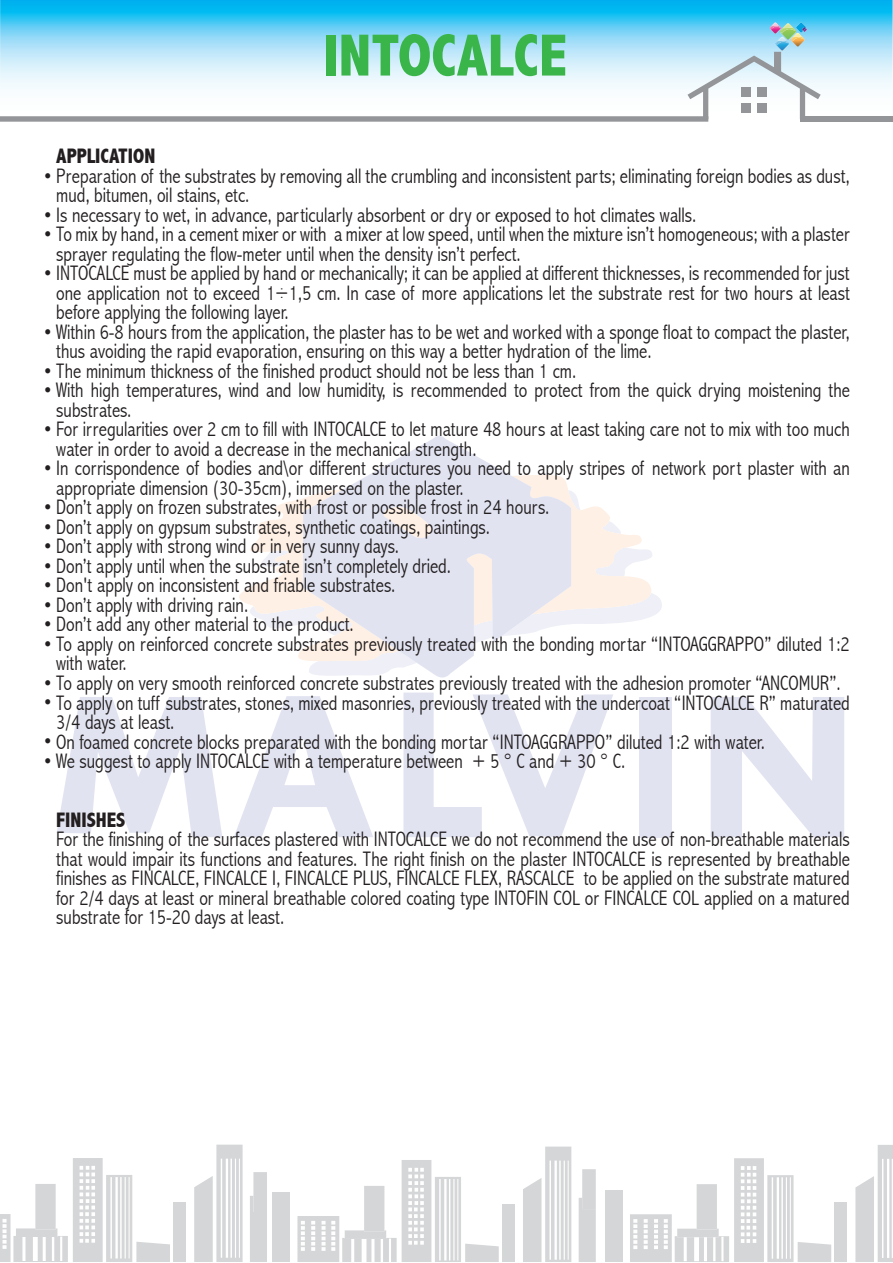
<style>
.page{position:relative;width:893px;height:1263px;background:#fff}
.page>*{position:absolute;margin:0;border:0;box-sizing:border-box;transform-origin:0 0}
.t1{font:800 condensed 60px "Abadi";color:#3ab54a}
.t2{font:300 condensed 21px/19.5px "Abadi";color:#231f20;scale:.96 1}
.t3{font:800 condensed 21px "Abadi";color:#231f20;scale:.96 1}
</style>
<div class="page">
<svg style="left:0;top:0;width:893px;height:89px;background:#32c3f2"></svg>
<div style="left:834px;top:1202px;width:13px;height:60px;background:#d5d6d8"></div>
<svg style="left:855px;top:1145px;width:38px;height:117px"></svg>
<div style="left:605px;top:1190px;width:17px;height:72px;background:#d5d6d8"></div>
<svg style="left:630px;top:1158px;width:201px;height:104px"></svg>
<svg style="left:579px;top:1169px;width:17px;height:93px;background:#d8d9da"></svg>
<div style="left:502px;top:1204px;width:13px;height:58px;background:#d5d6d8"></div>
<svg style="left:523px;top:1146px;width:48px;height:116px"></svg>
<div style="left:272px;top:1192px;width:18px;height:70px;background:#d5d6d8"></div>
<svg style="left:297px;top:1160px;width:202px;height:102px"></svg>
<svg style="left:250px;top:1172px;width:17px;height:90px;background:#d7d8da"></svg>
<div style="left:173px;top:1202px;width:13px;height:60px;background:#d5d6d8"></div>
<svg style="left:194px;top:1144px;width:49px;height:118px"></svg>
<svg style="left:0;top:1158px;width:170px;height:104px"></svg>
<svg style="left:239px;top:491px;width:412px;height:169px"></svg>
<svg style="left:303px;top:436px;width:268px;height:241px;fill:#e1e3f1"></svg>
<div style="left:639px;top:697px;width:32px;height:140px;background:#e1e3f1"></div>
<svg style="left:711px;top:697px;width:133px;height:140px"></svg>
<svg style="left:57px;top:697px;width:165px;height:140px"></svg>
<svg style="left:234px;top:696px;width:139px;height:141px"></svg>
<svg style="left:403px;top:693px;width:210px;height:144px"></svg>
<svg style="left:0;top:23px;width:821px;height:99px"></svg>
<div style="left:800px;top:116px;width:93px;height:6px;background:#939598"></div>
<h1 class="t1" style="left:323px;top:21px;width:245px">INTOCALCE</h1>
<p class="t3" style="left:56px;top:144px;width:105px">APPLICATION</p>
<p class="t2" style="left:56px;top:166px;width:828px;text-indent:-13px">• Preparation of the substrates by removing all the crumbling and inconsistent parts; eliminating foreign bodies as dust, mud, bitumen, oil stains, etc.</p>
<p class="t2" style="left:43px;top:205px;width:682px">• Is necessary to wet, in advance, particularly absorbent or dry or exposed to hot climates walls.</p>
<p class="t2" style="left:56px;top:224px;width:828px;text-indent:-13px">• To mix by hand, in a cement mixer or with a mixer at low speed, until when the mixture isn’t homogeneous; with a plaster sprayer regulating the flow-meter until when the density isn’t perfect.</p>
<p class="t2" style="left:56px;top:263px;width:828px;text-align:justify;text-indent:-13px">• INTOCALCE must be applied by hand or mechanically; it can be applied at different thicknesses, is recommended for just one application not to exceed 1÷1,5 cm. In case of more applications let the substrate rest for two hours at least before applying the following layer.</p>
<p class="t2" style="left:56px;top:322px;width:828px;text-indent:-13px">• Within 6-8 hours from the application, the plaster has to be wet and worked with a sponge float to compact the plaster, thus avoiding the rapid evaporation, ensuring on this way a better hydration of the lime.</p>
<p class="t2" style="left:43px;top:361px;width:557px">• The minimum thickness of the finished product should not be less than 1 cm.</p>
<p class="t2" style="left:56px;top:381px;width:828px;text-indent:-13px">• With high temperatures, wind and low humidity, is recommended to protect from the quick drying moistening the substrates.</p>
<p class="t2" style="left:56px;top:420px;width:828px;text-indent:-13px">• For irregularities over 2 cm to fill with INTOCALCE to let mature 48 hours at least taking care not to mix with too much water in order to avoid a decrease in the mechanical strength.</p>
<p class="t2" style="left:56px;top:459px;width:828px;text-indent:-13px">• In corrispondence of bodies and\or different structures you need to apply stripes of network port plaster with an appropriate dimension (30-35cm), immersed on the plaster.</p>
<p class="t2" style="left:43px;top:498px;width:529px">• Don’t apply on frozen substrates, with frost or possible frost in 24 hours.</p>
<p class="t2" style="left:43px;top:517px;width:467px">• Don’t apply on gypsum substrates, synthetic coatings, paintings.</p>
<p class="t2" style="left:43px;top:537px;width:372px">• Don’t apply with strong wind or in very sunny days.</p>
<p class="t2" style="left:43px;top:556px;width:427px">• Don’t apply until when the substrate isn’t completely dried.</p>
<p class="t2" style="left:43px;top:576px;width:369px">• Don't apply on inconsistent and friable substrates.</p>
<p class="t2" style="left:43px;top:595px;width:215px">• Don’t apply with driving rain.</p>
<p class="t2" style="left:43px;top:615px;width:325px">• Don’t add any other material to the product.</p>
<p class="t2" style="left:56px;top:634px;width:828px;text-indent:-13px">• To apply on reinforced concrete substrates previously treated with the bonding mortar “INTOAGGRAPPO” diluted 1:2 with water.</p>
<p class="t2" style="left:43px;top:673px;width:833px">• To apply on very smooth reinforced concrete substrates previously treated with the adhesion promoter “ANCOMUR”.</p>
<p class="t2" style="left:56px;top:693px;width:828px;text-indent:-13px">• To apply on tuff substrates, stones, mixed masonries, previously treated with the undercoat “INTOCALCE R” maturated<br>3/4 days at least.</p>
<p class="t2" style="left:43px;top:732px;width:754px">• On foamed concrete blocks preparated with the bonding mortar “INTOAGGRAPPO” diluted 1:2 with water.</p>
<p class="t2" style="left:43px;top:751px;width:608px">• We suggest to apply INTOCALCE with a temperature between + 5 ° C and + 30 ° C.</p>
<p class="t3" style="left:56px;top:807px;width:74px">FINISHES</p>
<p class="t2" style="left:56px;top:829px;width:828px;text-align:justify">For the finishing of the surfaces plastered with INTOCALCE we do not recommend the use of non-breathable materials that would impair its functions and features. The right finish on the plaster INTOCALCE is represented by breathable finishes as FINCALCE, FINCALCE I, FINCALCE PLUS, FINCALCE FLEX, RASCALCE to be applied on the substrate matured for 2/4 days at least or mineral breathable colored coating type INTOFIN COL or FINCALCE COL applied on a matured substrate for 15-20 days at least.</p>
</div>
